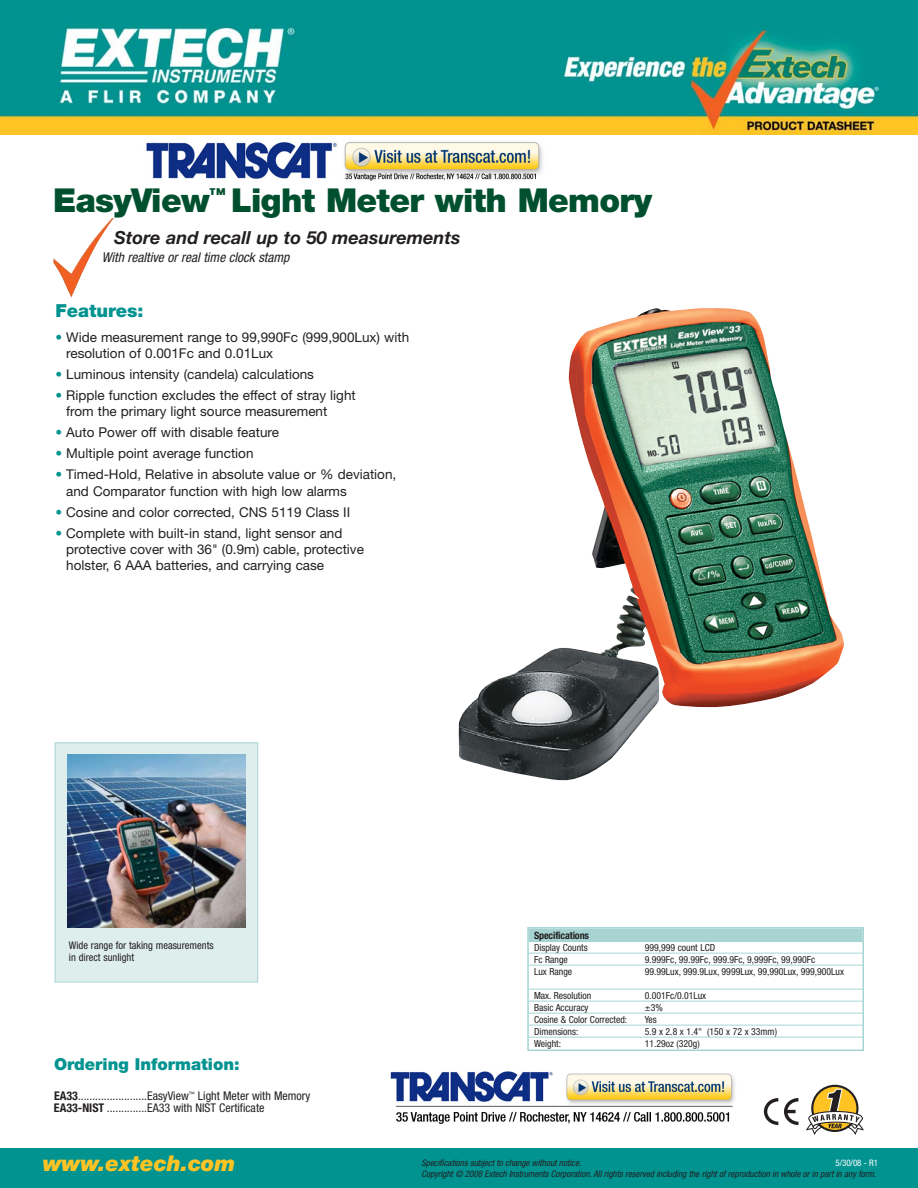
<style>
.page{position:relative;width:918px;height:1188px;background:#fff}
.page>*{position:absolute;margin:0;border:0;box-sizing:border-box;transform-origin:0 0}
.t1{font:900 33px "Helvetica Neue LT";letter-spacing:-.02em;color:#00502f}
.t2{font:italic 900 21.75px "Helvetica Neue LT";color:#ffc424}
.t3{font:italic 700 18px "Helvetica Neue LT";color:#231f20}
.t4{font:900 18px "Helvetica Neue LT";color:#009390}
.t5{font:900 16.5px "Helvetica Neue LT";color:#009390}
.t6{font:13.5px/16.2px "Helvetica Neue LT";color:#231f20}
.t7{font:italic condensed 13.5px "Helvetica Neue LT";color:#231f20}
.t8{font:condensed 12px/12px "Helvetica Neue LT";color:#231f20}
.t9{font:condensed 10.5px/12.6px "Helvetica Neue LT";color:#231f20}
.t10{font:700 condensed 10.2px "Helvetica Neue LT";letter-spacing:-.015em;color:#231f20}
.t11{font:condensed 9.75px "Helvetica Neue LT";color:#231f20}
.t12{font:italic condensed 9px "Helvetica Neue LT";color:#231f20}
.t13{font:condensed 9px "Helvetica Neue LT";color:#fff}
.s1{color:#009390}
.s2{font-weight:700}
</style>
<div class="page">
<div style="left:0;top:1148px;width:918px;height:40px;background:#009390"></div>
<img style="left:53px;top:218px;width:61px;height:80px">
<svg style="left:806px;top:1085px;width:58px;height:50px"></svg>
<svg style="left:764px;top:1098px;width:14px;height:27px"></svg>
<svg style="left:784px;top:1098px;width:14px;height:27px"></svg>
<img style="left:458px;top:308px;width:386px;height:473px">
<div style="left:529px;top:929px;width:333px;height:13px;background:#a7d4d3"></div>
<hr style="left:529px;top:953px;width:333px;height:1px;background:#a7d4d3">
<hr style="left:529px;top:965px;width:333px;height:1px;background:#a7d4d3">
<hr style="left:529px;top:989px;width:333px;height:1px;background:#a7d4d3">
<hr style="left:529px;top:1001px;width:333px;height:1px;background:#a7d4d3">
<hr style="left:529px;top:1013px;width:333px;height:1px;background:#a7d4d3">
<hr style="left:529px;top:1025px;width:333px;height:1px;background:#a7d4d3">
<hr style="left:529px;top:1037px;width:333px;height:1px;background:#a7d4d3">
<div style="left:527px;top:927px;width:337px;height:124px;border:2px solid #a7d4d3"></div>
<img style="left:0;top:0;width:918px;height:135px">
<div style="left:55px;top:743px;width:203px;height:239px;background:#deeeed"></div>
<div style="left:55px;top:742px;width:203px;height:240px;border:1px solid #a7d4d3"></div>
<img style="left:68px;top:755px;width:177px;height:172px">
<img style="left:146px;top:141px;width:397px;height:40px">
<img style="left:390px;top:1071px;width:345px;height:53px">
<h1 class="t1" style="left:53px;top:188px;width:601px">EasyView<sup>™</sup> Light Meter with Memory</h1>
<h3 class="t3" style="left:114px;top:231px;width:348px">Store and recall up to 50 measurements</h3>
<p class="t7" style="left:102px;top:252px;width:189px">With realtive or real time clock stamp</p>
<h3 class="t4" style="left:56px;top:304px;width:90px">Features:</h3>
<p class="t6" style="left:66px;top:330px;width:345px;text-indent:-11px"><span class="s1">•</span> Wide measurement range to 99,990Fc (999,900Lux) with resolution of 0.001Fc and 0.01Lux</p>
<p class="t6" style="left:56px;top:367px;width:260px"><span class="s1">•</span> Luminous intensity (candela) calculations</p>
<p class="t6" style="left:66px;top:388px;width:291px;text-indent:-11px"><span class="s1">•</span> Ripple function excludes the effect of stray light from the primary light source measurement</p>
<p class="t6" style="left:56px;top:426px;width:225px"><span class="s1">•</span> Auto Power off with disable feature</p>
<p class="t6" style="left:56px;top:447px;width:200px"><span class="s1">•</span> Multiple point average function</p>
<p class="t6" style="left:66px;top:468px;width:332px;text-indent:-11px"><span class="s1">•</span> Timed-Hold, Relative in absolute value or % deviation, and Comparator function with high low alarms</p>
<p class="t6" style="left:56px;top:505px;width:296px"><span class="s1">•</span> Cosine and color corrected, CNS 5119 Class II</p>
<p class="t6" style="left:66px;top:526px;width:299px;text-indent:-11px"><span class="s1">•</span> Complete with built-in stand, light sensor and protective cover with 36" (0.9m) cable, protective holster, 6 AAA batteries, and carrying case</p>
<p class="t9" style="left:69px;top:939px;width:146px">Wide range for taking measurements in direct sunlight</p>
<p class="t5" style="left:54px;top:1058px;width:187px">Ordering Information:</p>
<p class="t8" style="left:54px;top:1091px;width:258px"><span class="s2">EA33</span>........................EasyView<sup>™</sup> Light Meter with Memory<br><span class="s2">EA33-NIST</span> ..............EA33 with NIST Certificate</p>
<h2 class="t2" style="left:43px;top:1156px;width:194px">www.extech.com</h2>
<p class="t10" style="left:534px;top:932px;width:57px">Specifications</p>
<p class="t11" style="left:534px;top:944px;width:55px">Display Counts</p>
<p class="t11" style="left:645px;top:944px;width:72px">999,999 count LCD</p>
<p class="t11" style="left:534px;top:956px;width:35px">Fc Range</p>
<p class="t11" style="left:645px;top:956px;width:172px">9.999Fc, 99.99Fc, 999.9Fc, 9,999Fc, 99,990Fc</p>
<p class="t11" style="left:534px;top:968px;width:40px">Lux Range</p>
<p class="t11" style="left:645px;top:968px;width:201px">99.99Lux, 999.9Lux, 9999Lux, 99,990Lux, 999,900Lux</p>
<p class="t11" style="left:534px;top:992px;width:59px">Max. Resolution</p>
<p class="t11" style="left:645px;top:992px;width:63px">0.001Fc/0.01Lux</p>
<p class="t11" style="left:534px;top:1004px;width:56px">Basic Accuracy</p>
<p class="t11" style="left:645px;top:1004px;width:19px">±3%</p>
<p class="t11" style="left:534px;top:1016px;width:95px">Cosine &amp; Color Corrected:</p>
<p class="t11" style="left:645px;top:1016px;width:14px">Yes</p>
<p class="t11" style="left:534px;top:1028px;width:46px">Dimensions:</p>
<p class="t11" style="left:645px;top:1028px;width:134px">5.9 x 2.8 x 1.4" (150 x 72 x 33mm)</p>
<p class="t11" style="left:534px;top:1040px;width:29px">Weight:</p>
<p class="t11" style="left:645px;top:1040px;width:57px">11.29oz (320g)</p>
<p class="t12" style="left:421px;top:1160px;width:161px">Specifications subject to change without notice.</p>
<p class="t13" style="left:835px;top:1160px;width:44px">5/30/08 - R1</p>
<p class="t12" style="left:421px;top:1171px;width:456px">Copyright © 2008 Extech Instruments Corporation. All rights reserved including the right of reproduction in whole or in part in any form.</p>
</div>
